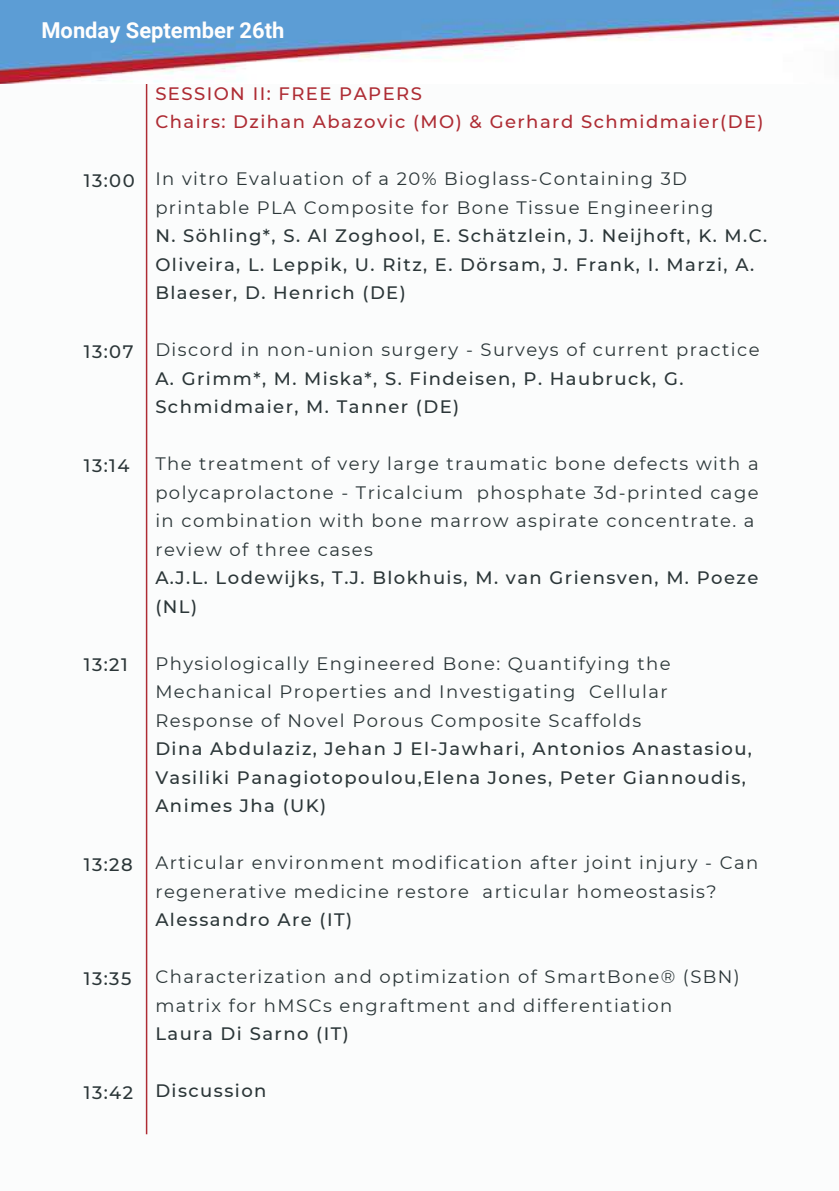
<style>
.page{position:relative;width:839px;height:1191px;background:#fff}
.page>*{position:absolute;margin:0;border:0;box-sizing:border-box;transform-origin:0 0}
.t1{font:700 22px "Roboto";color:#fffefd}
.t2{font:18px/28.4px "Montserrat";letter-spacing:.08em;color:#2b3638}
.t3{font:500 18px/28.4px "Montserrat";letter-spacing:.08em;color:#2b3638}
.t4{font:500 18px/28.4px "Montserrat";letter-spacing:.08em;color:#ae2c34}
</style>
<div class="page">
<div style="left:0;top:0;width:838px;height:1191px;background:#fbfcfc"></div>
<hr style="left:146px;top:81px;width:1px;height:1053px;background:#ae2c34">
<img style="left:0;top:0;width:838px;height:84px">
<p class="t1" style="left:41px;top:17px;width:244px">Monday September 26th</p>
<p class="t3" style="left:84px;top:166px;width:52px">13:00</p>
<p class="t3" style="left:84px;top:337px;width:51px">13:07</p>
<p class="t3" style="left:84px;top:451px;width:47px">13:14</p>
<p class="t3" style="left:84px;top:651px;width:45px">13:21</p>
<p class="t3" style="left:84px;top:850px;width:50px">13:28</p>
<p class="t3" style="left:84px;top:964px;width:49px">13:35</p>
<p class="t3" style="left:84px;top:1078px;width:51px">13:42</p>
<p class="t4" style="left:155px;top:79px;width:609px">SESSION II: FREE PAPERS<br>Chairs: Dzihan Abazovic (MO) &amp; Gerhard Schmidmaier(DE)</p>
<p class="t2" style="left:155px;top:165px;width:559px">In vitro Evaluation of a 20% Bioglass-Containing 3D printable PLA Composite for Bone Tissue Engineering</p>
<p class="t3" style="left:155px;top:222px;width:613px">N. Söhling*, S. Al Zoghool, E. Schätzlein, J. Neijhoft, K. M.C.<br>Oliveira, L. Leppik, U. Ritz, E. Dörsam, J. Frank, I. Marzi, A.<br>Blaeser, D. Henrich (DE)</p>
<p class="t2" style="left:155px;top:336px;width:605px">Discord in non-union surgery - Surveys of current practice</p>
<p class="t3" style="left:155px;top:364px;width:529px">A. Grimm*, M. Miska*, S. Findeisen, P. Haubruck, G.<br>Schmidmaier, M. Tanner (DE)</p>
<p class="t2" style="left:155px;top:450px;width:605px">The treatment of very large traumatic bone defects with a polycaprolactone - Tricalcium phosphate 3d-printed cage in combination with bone marrow aspirate concentrate. a review of three cases</p>
<p class="t3" style="left:155px;top:564px;width:604px">A.J.L. Lodewijks, T.J. Blokhuis, M. van Griensven, M. Poeze (NL)</p>
<p class="t2" style="left:155px;top:649px;width:517px">Physiologically Engineered Bone: Quantifying the<br>Mechanical Properties and Investigating Cellular<br>Response of Novel Porous Composite Scaffolds</p>
<p class="t3" style="left:155px;top:735px;width:598px">Dina Abdulaziz, Jehan J El-Jawhari, Antonios Anastasiou,<br>Vasiliki Panagiotopoulou,Elena Jones, Peter Giannoudis,<br>Animes Jha (UK)</p>
<p class="t2" style="left:155px;top:849px;width:604px">Articular environment modification after joint injury - Can regenerative medicine restore articular homeostasis?</p>
<p class="t3" style="left:155px;top:906px;width:198px">Alessandro Are (IT)</p>
<p class="t2" style="left:155px;top:963px;width:586px">Characterization and optimization of SmartBone® (SBN) matrix for hMSCs engraftment and differentiation</p>
<p class="t3" style="left:155px;top:1020px;width:195px">Laura Di Sarno (IT)</p>
<p class="t3" style="left:155px;top:1077px;width:113px">Discussion</p>
</div>
